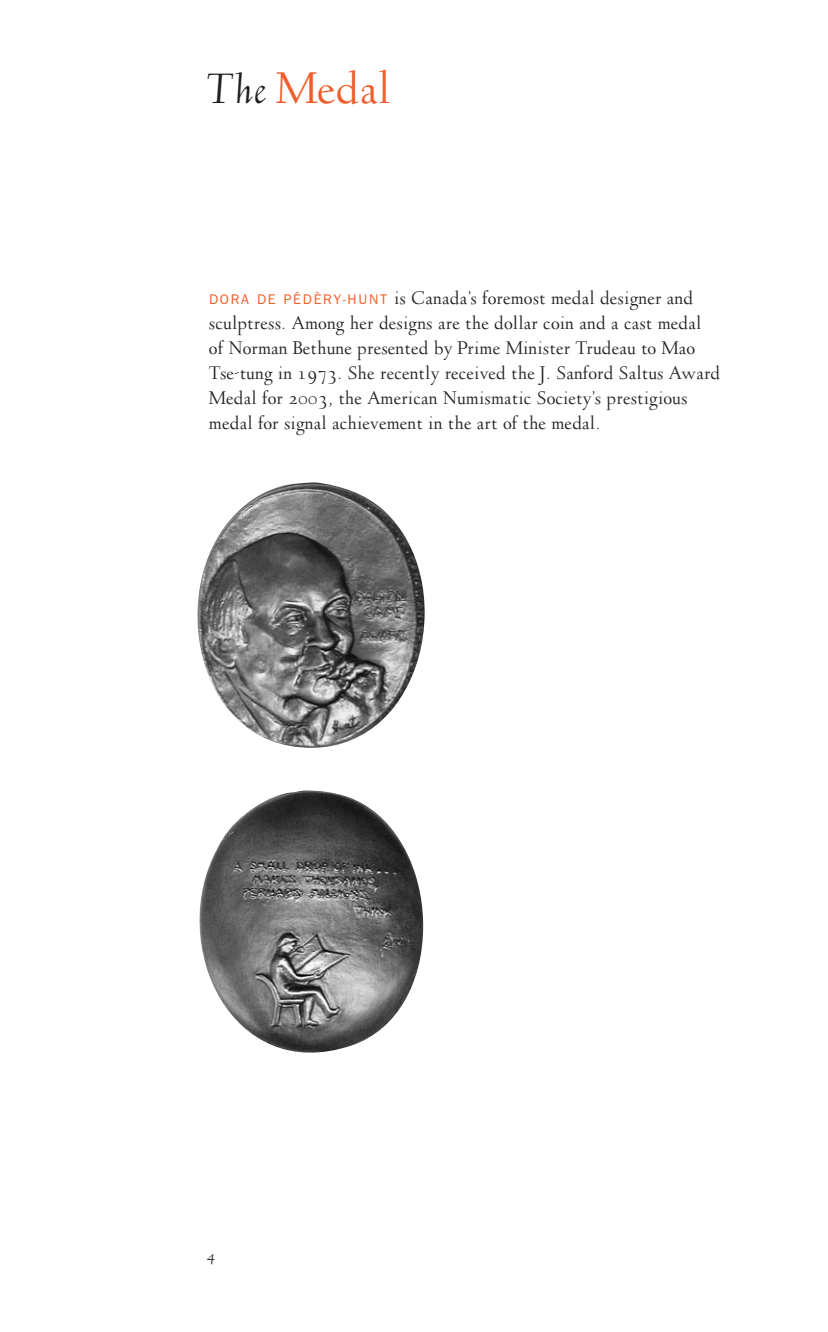
<style>
.page{position:relative;width:828px;height:1332px;background:#fff}
.page>*{position:absolute;margin:0;border:0;box-sizing:border-box;transform-origin:0 0}
.t1{font:46px "Deepdene H";letter-spacing:-.005em;color:#f15d2a}
.t2{font:19px/25px "Deepdene H";color:#231f20}
.t3{font:15px "Deepdene H SC Italic";color:#231f20}
.s1{font-style:italic;color:#231f20}
.s2{font-family:"Franklin Gothic";font-size:14px;color:#f15d2a}
</style>
<div class="page">
<img style="left:197px;top:482px;width:228px;height:266px">
<img style="left:199px;top:790px;width:225px;height:263px">
<h1 class="t1" style="left:207px;top:70px;width:186px"><span class="s1">The</span> Medal</h1>
<p class="t2" style="left:209px;top:288px;width:513px"><span class="s2">DORA DE PÉDÈRY-HUNT</span> is Canada’s foremost medal designer and sculptress. Among her designs are the dollar coin and a cast medal of Norman Bethune presented by Prime Minister Trudeau to Mao Tse-tung in 1973. She recently received the J. Sanford Saltus Award Medal for 2003, the American Numismatic Society’s prestigious medal for signal achievement in the art of the medal.</p>
<p class="t3" style="left:207px;top:1246px;width:9px">4</p>
</div>
